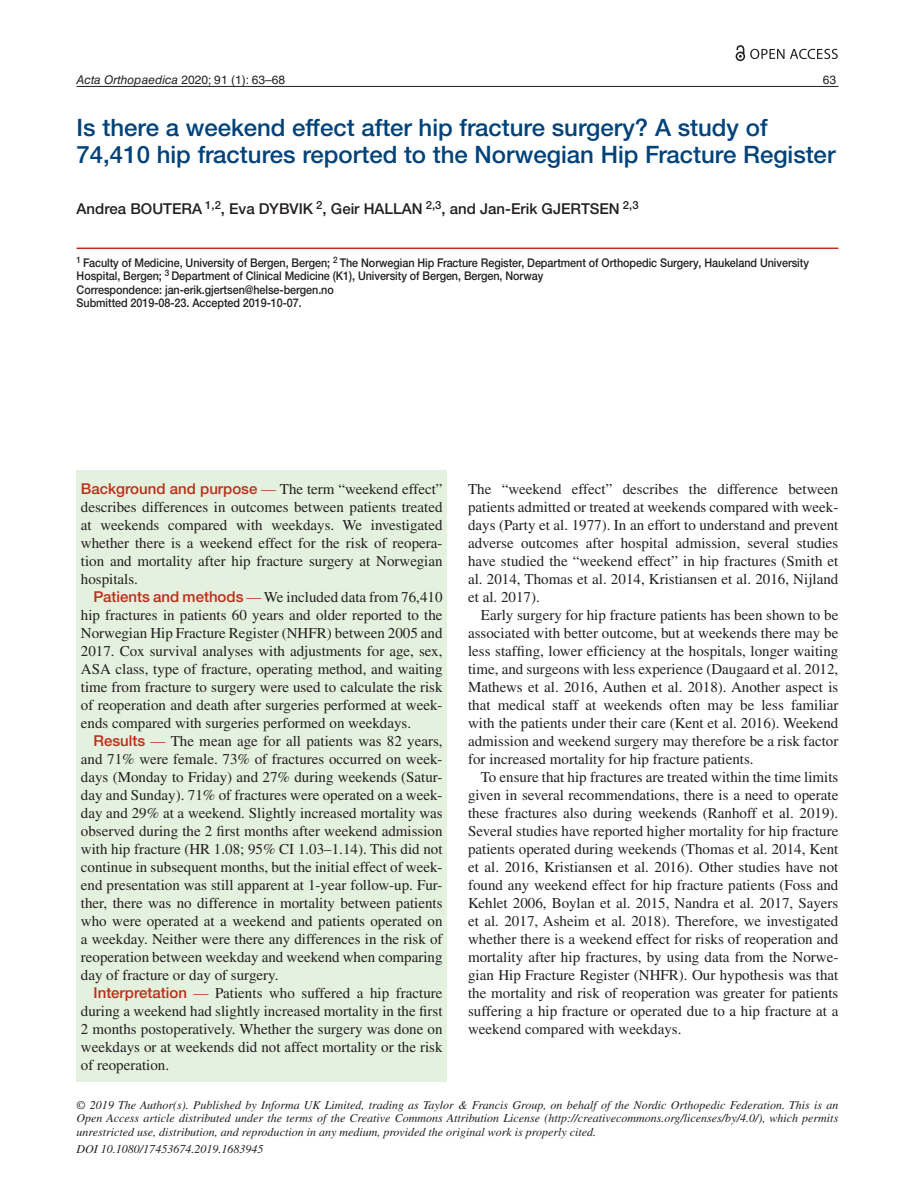
<style>
.page{position:relative;width:915px;height:1191px;background:#fff}
.page>*{position:absolute;margin:0;border:0;box-sizing:border-box;transform-origin:0 0}
.t1{font:500 24px/27px "Helvetica Neue LTW1 G";color:#004279}
.t2{font:15px/18px "Times";color:#231f20;text-align:justify}
.t3{font:500 15px "Helvetica Neue LTW1 G";color:#231f20}
.t4{font:italic 12px/13.5px "Times";color:#231f20;text-align:justify}
.t5{font:500 12px/13.5px "Helvetica Neue LTW1 G";letter-spacing:-.005em;color:#231f20;scale:.9 1}
.t6{font:italic 12px "Helvetica LT Std";color:#231f20}
.t7{font:12px "Helvetica LT Std";color:#231f20}
.s1{font-style:normal}
.s2{font-family:"Helvetica Neue LTW1 G";font-weight:500;color:#bc2e18}
.s3{color:#bc2e18}
</style>
<div class="page">
<hr style="left:77px;top:86px;width:761px;height:1px;background:#231f20">
<div style="left:77px;top:470px;width:369px;height:611px;background:#e4f1de"></div>
<hr style="left:77px;top:247px;width:761px;height:2px;background:#bc2e18">
<svg style="left:735px;top:45px;width:9px;height:16px"></svg>
<svg style="left:750px;top:49px;width:87px;height:10px"></svg>
<p class="t6" style="left:77px;top:72px;width:210px">Acta Orthopaedica <span class="s1">2020; 91 (1): 63–68</span></p>
<p class="t7" style="left:822px;top:72px;width:15px">63</p>
<h1 class="t1" style="left:77px;top:114px;width:760px">Is there a weekend effect after hip fracture surgery? A study of<br>74,410 hip fractures reported to the Norwegian Hip Fracture Register</h1>
<p class="t3" style="left:77px;top:200px;width:563px">Andrea BOUTERA <sup>1,2</sup>, Eva DYBVIK <sup>2</sup>, Geir HALLAN <sup>2,3</sup>, and Jan-Erik GJERTSEN <sup>2,3</sup></p>
<p class="t5" style="left:77px;top:256px;width:815px"><sup>1</sup> Faculty of Medicine, University of Bergen, Bergen; <sup>2</sup> The Norwegian Hip Fracture Register, Department of Orthopedic Surgery, Haukeland University Hospital, Bergen; <sup>3</sup> Department of Clinical Medicine (K1), University of Bergen, Bergen, Norway<br>Correspondence: jan-erik.gjertsen@helse-bergen.no<br>Submitted 2019-08-23. Accepted 2019-10-07.</p>
<p class="t2" style="left:81px;top:479px;width:363px"><span class="s2">Background and purpose</span> <span class="s3">—</span> The term “weekend effect” describes differences in outcomes between patients treated at weekends compared with weekdays. We investigated whether there is a weekend effect for the risk of reopera&shy;tion and mortality after hip fracture surgery at Norwegian hospitals.</p>
<p class="t2" style="left:81px;top:587px;width:363px;text-indent:13px"><span class="s2">Patients and methods</span> <span class="s3">—</span> We included data from 76,410 hip fractures in patients 60 years and older reported to the Norwegian Hip Fracture Register (NHFR) between 2005 and 2017. Cox survival analyses with adjustments for age, sex, ASA class, type of fracture, operating method, and waiting time from fracture to surgery were used to calculate the risk of reoperation and death after surgeries performed at week&shy;ends compared with surgeries performed on weekdays.</p>
<p class="t2" style="left:81px;top:731px;width:363px;text-indent:13px"><span class="s2">Results</span> <span class="s3">—</span> The mean age for all patients was 82 years, and 71% were female. 73% of fractures occurred on week&shy;days (Monday to Friday) and 27% during weekends (Satur&shy;day and Sunday). 71% of fractures were operated on a week&shy;day and 29% at a weekend. Slightly increased mortality was observed during the 2 first months after weekend admission with hip fracture (HR 1.08; 95% CI 1.03–1.14). This did not continue in subsequent months, but the initial effect of week&shy;end presentation was still apparent at 1-year follow-up. Fur&shy;ther, there was no difference in mortality between patients who were operated at a weekend and patients operated on a weekday. Neither were there any differences in the risk of reoperation between weekday and weekend when comparing day of fracture or day of surgery.</p>
<p class="t2" style="left:81px;top:983px;width:363px;text-indent:13px"><span class="s2">Interpretation</span> <span class="s3">—</span> Patients who suffered a hip fracture during a weekend had slightly increased mortality in the first 2 months postoperatively. Whether the surgery was done on weekdays or at weekends did not affect mortality or the risk of reoperation.</p>
<p class="t2" style="left:468px;top:479px;width:371px">The “weekend effect” describes the difference between patients admitted or treated at weekends compared with week&shy;days (Party et al. 1977). In an effort to understand and prevent adverse outcomes after hospital admission, several studies have studied the “weekend effect” in hip fractures (Smith et al. 2014, Thomas et al. 2014, Kristiansen et al. 2016, Nijland et al. 2017).</p>
<p class="t2" style="left:468px;top:605px;width:371px;text-indent:13px">Early surgery for hip fracture patients has been shown to be associated with better outcome, but at weekends there may be less staffing, lower efficiency at the hospitals, longer waiting time, and surgeons with less experience (Daugaard et al. 2012, Mathews et al. 2016, Authen et al. 2018). Another aspect is that medical staff at weekends often may be less familiar with the patients under their care (Kent et al. 2016). Weekend admission and weekend surgery may therefore be a risk factor for increased mortality for hip fracture patients.</p>
<p class="t2" style="left:468px;top:767px;width:371px;text-indent:13px">To ensure that hip fractures are treated within the time limits given in several recommendations, there is a need to operate these fractures also during weekends (Ranhoff et al. 2019).<br>Several studies have reported higher mortality for hip fracture patients operated during weekends (Thomas et al. 2014, Kent et al. 2016, Kristiansen et al. 2016). Other studies have not found any weekend effect for hip fracture patients (Foss and Kehlet 2006, Boylan et al. 2015, Nandra et al. 2017, Sayers et al. 2017, Asheim et al. 2018). Therefore, we investigated whether there is a weekend effect for risks of reoperation and mortality after hip fractures, by using data from the Norwe&shy;gian Hip Fracture Register (NHFR). Our hypothesis was that the mortality and risk of reoperation was greater for patients suffering a hip fracture or operated due to a hip fracture at a weekend compared with weekdays.</p>
<p class="t4" style="left:77px;top:1098px;width:763px">© 2019 The Author(s). Published by Informa UK Limited, trading as Taylor &amp; Francis Group, on behalf of the Nordic Orthopedic Federation. This is an Open Access article distributed under the terms of the Creative Commons Attribution License (http://creativecommons.org/licenses/by/4.0/), which permits unrestricted use, distribution, and reproduction in any medium, provided the original work is properly cited.</p>
<p class="t4" style="left:77px;top:1142px;width:188px">DOI 10.1080/17453674.2019.1683945</p>
</div>
